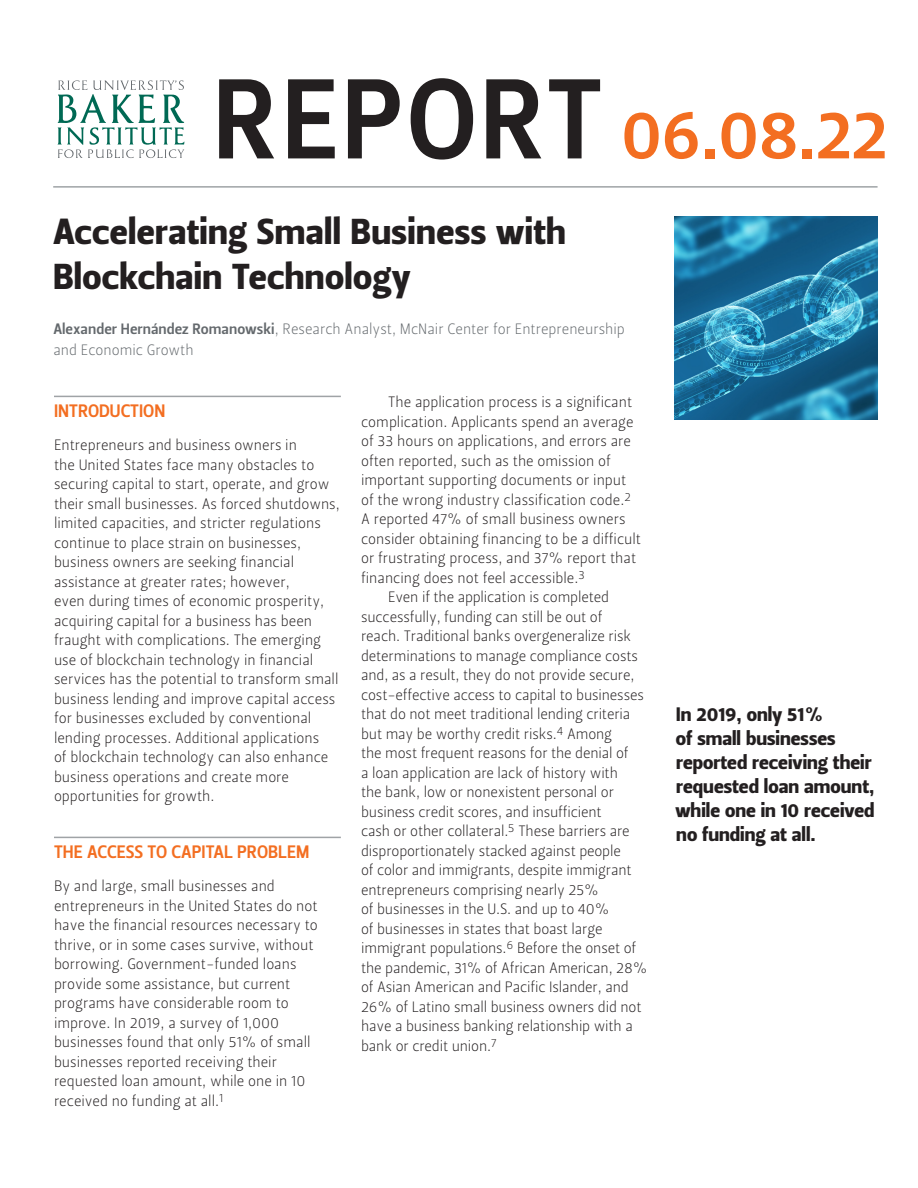
<style>
.page{position:relative;width:918px;height:1188px;background:#fff}
.page>*{position:absolute;margin:0;border:0;box-sizing:border-box;transform-origin:0 0}
.Body_text___Hanging{font:112.95px "Leitura Sans Grot 3";letter-spacing:.03em;color:#231f20}
.Body_text___Hanging-2{font:69.3px "Leitura Sans Grot 3";color:#f36e21}
.body_text{font:36px/45px "Leitura Sans Grot 4";letter-spacing:.01em;color:#231f20}
.Paragraph_Style_2{font:19.5px/24px "Leitura Sans Grot 4";color:#231f20}
.section_heading{font:18px "Leitura Sans Grot 3";color:#f36e21}
.body_text-2{font:15px/19.5px "Leitura Sans Grot 1";color:#231f20}
.body_text-3{font:15px/21px "Leitura Sans Grot 1";color:#64696d}
.s1{font-family:"Leitura Sans Grot 3"}
</style>
<div class="page">
<img style="left:674px;top:216px;width:204px;height:203px">
<hr style="left:54px;top:396px;width:287px;height:1px;background:#9fa3a6">
<hr style="left:54px;top:837px;width:287px;height:1px;background:#9fa3a6">
<svg style="left:57px;top:80px;width:127px;height:78px"></svg>
<hr style="left:53px;top:186px;width:825px;height:2px;background:#9fa3a6">
<p class="Body_text___Hanging" style="left:213px;top:53px;width:391px">REPORT</p>
<p class="Body_text___Hanging-2" style="left:621px;top:94px;width:269px">06.08.22</p>
<p class="body_text" style="left:53px;top:210px;width:514px">Accelerating Small Business with<br>Blockchain Technology</p>
<p class="body_text-3" style="left:53px;top:319px;width:573px"><span class="s1">Alexander Hernández Romanowski</span>, Research Analyst, McNair Center for Entrepreneurship and Economic Growth</p>
<p class="section_heading" style="left:54px;top:401px;width:113px">INTRODUCTION</p>
<p class="body_text-2" style="left:54px;top:436px;width:287px">Entrepreneurs and business owners in<br>the United States face many obstacles to securing capital to start, operate, and grow their small businesses. As forced shutdowns, limited capacities, and stricter regulations continue to place strain on businesses, business owners are seeking financial assistance at greater rates; however,<br>even during times of economic prosperity, acquiring capital for a business has been fraught with complications. The emerging use of blockchain technology in financial services has the potential to transform small business lending and improve capital access for businesses excluded by conventional lending processes. Additional applications<br>of blockchain technology can also enhance business operations and create more opportunities for growth.</p>
<p class="section_heading" style="left:54px;top:842px;width:257px">THE ACCESS TO CAPITAL PROBLEM</p>
<p class="body_text-2" style="left:54px;top:877px;width:265px">By and large, small businesses and entrepreneurs in the United States do not have the financial resources necessary to thrive, or in some cases survive, without borrowing. Government-funded loans provide some assistance, but current programs have considerable room to improve. In 2019, a survey of 1,000 businesses found that only 51% of small businesses reported receiving their requested loan amount, while one in 10 received no funding at all.<sup>1</sup></p>
<p class="body_text-2" style="left:361px;top:393px;width:282px;text-indent:27px">The application process is a significant complication. Applicants spend an average of 33 hours on applications, and errors are often reported, such as the omission of important supporting documents or input of the wrong industry classification code.<sup>2<br></sup>A reported 47% of small business owners consider obtaining financing to be a difficult or frustrating process, and 37% report that financing does not feel accessible.<sup>3</sup></p>
<p class="body_text-2" style="left:361px;top:588px;width:288px;text-indent:27px">Even if the application is completed successfully, funding can still be out of<br>reach. Traditional banks overgeneralize risk determinations to manage compliance costs and, as a result, they do not provide secure, cost-effective access to capital to businesses that do not meet traditional lending criteria but may be worthy credit risks.<sup>4</sup> Among<br>the most frequent reasons for the denial of<br>a loan application are lack of history with<br>the bank, low or nonexistent personal or business credit scores, and insufficient<br>cash or other collateral.<sup>5</sup> These barriers are disproportionately stacked against people<br>of color and immigrants, despite immigrant entrepreneurs comprising nearly 25%<br>of businesses in the U.S. and up to 40%<br>of businesses in states that boast large immigrant populations.<sup>6</sup> Before the onset of the pandemic, 31% of African American, 28% of Asian American and Pacific Islander, and 26% of Latino small business owners did not have a business banking relationship with a bank or credit union.<sup>7</sup></p>
<p class="Paragraph_Style_2" style="left:675px;top:703px;width:201px">In 2019, only 51%<br>of small businesses reported receiving their requested loan amount, while one in 10 received no funding at all.</p>
</div>
